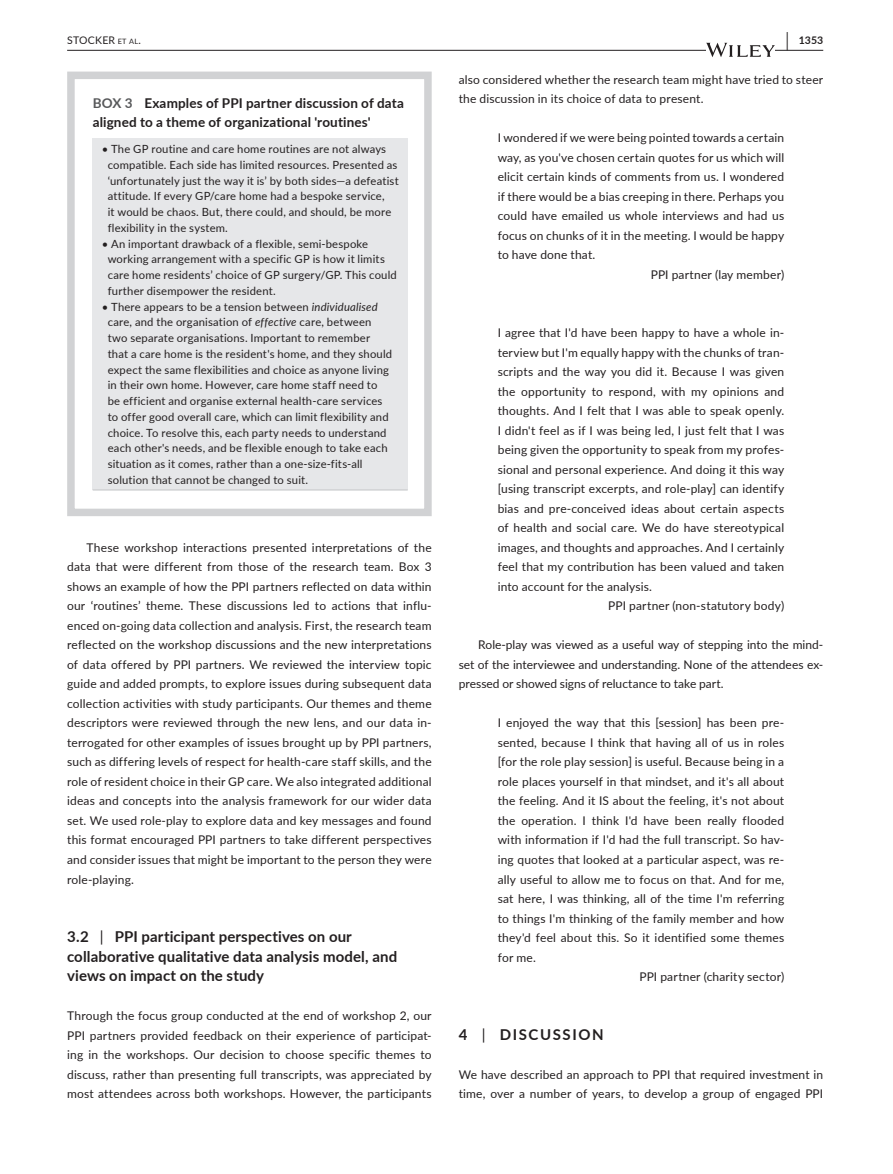
<style>
.page{position:relative;width:893px;height:1174px;background:#fff}
.page>*{position:absolute;margin:0;border:0;box-sizing:border-box;transform-origin:0 0}
.t1{font:700 19.5px "Lato";color:#231f20;scale:.48 1}
.t2{font:700 15px/19.5px "Lato";letter-spacing:.01em;color:#231f20}
.t3{font:700 15px "Lato";letter-spacing:.11em;color:#231f20}
.t4{font:700 13.5px/19.5px "Lato";letter-spacing:.01em;color:#231f20}
.t5{font:12px/19.5px "Lato";letter-spacing:.015em;color:#231f20;text-align:justify}
.t6{font:11.25px/15.8px "Lato";letter-spacing:.02em;color:#231f20}
.t7{font:10.5px "Lato";letter-spacing:.02em;color:#231f20}
.t8{font:700 10.5px "Lato";color:#231f20}
.s1{font-size:7.35px}
.s2{color:#57585a}
.s3{font-style:italic}
.s4{font-weight:400}
</style>
<div class="page">
<hr style="left:67px;top:50px;width:756px;height:1px;background:#231f20">
<svg style="left:706px;top:43px;width:69px;height:14px"></svg>
<div style="left:93px;top:138px;width:315px;height:352px;background:#e6e7e9"></div>
<hr style="left:93px;top:489px;width:315px;height:1px;background:#d1d2d4">
<div style="left:67px;top:72px;width:365px;height:444px;border:8px solid #d1d2d4"></div>
<h1 class="t1" style="left:786px;top:25px;width:7px">|</h1>
<p class="t7" style="left:67px;top:33px;width:75px">STOCKER <span class="s1">et al</span>.</p>
<p class="t8" style="left:799px;top:33px;width:26px">1353</p>
<p class="t4" style="left:93px;top:93px;width:313px"><span class="s2">BOX 3</span> Examples of PPI partner discussion of data aligned to a theme of organizational 'routines'</p>
<p class="t6" style="left:108px;top:141px;width:292px;text-indent:-6px">• The GP routine and care home routines are not always compatible. Each side has limited resources. Presented as ‘unfortunately just the way it is’ by both sides—a defeatist attitude. If every GP/care home had a bespoke service,<br>it would be chaos. But, there could, and should, be more flexibility in the system.</p>
<p class="t6" style="left:108px;top:235px;width:291px;text-indent:-6px">• An important drawback of a flexible, semi-bespoke working arrangement with a specific GP is how it limits care home residents’ choice of GP surgery/GP. This could further disempower the resident.</p>
<p class="t6" style="left:108px;top:298px;width:286px;text-indent:-6px">• There appears to be a tension between <span class="s3">individualised </span>care, and the organisation of <span class="s3">effective</span> care, between two separate organisations. Important to remember that a care home is the resident's home, and they should expect the same flexibilities and choice as anyone living in their own home. However, care home staff need to be efficient and organise external health-care services to offer good overall care, which can limit flexibility and choice. To resolve this, each party needs to understand each other's needs, and be flexible enough to take each situation as it comes, rather than a one-size-fits-all solution that cannot be changed to suit.</p>
<p class="t5" style="left:67px;top:537px;width:366px;text-indent:20px">These workshop interactions presented interpretations of the data that were different from those of the research team. Box 3 shows an example of how the PPI partners reflected on data within our ‘routines’ theme. These discussions led to actions that influ&shy;enced on-going data collection and analysis. First, the research team reflected on the workshop discussions and the new interpretations of data offered by PPI partners. We reviewed the interview topic guide and added prompts, to explore issues during subsequent data collection activities with study participants. Our themes and theme descriptors were reviewed through the new lens, and our data in&shy;terrogated for other examples of issues brought up by PPI partners, such as differing levels of respect for health-care staff skills, and the role of resident choice in their GP care. We also integrated additional ideas and concepts into the analysis framework for our wider data set. We used role-play to explore data and key messages and found this format encouraged PPI partners to take different perspectives and consider issues that might be important to the person they were role-playing.</p>
<p class="t2" style="left:67px;top:926px;width:332px">3.2 <span class="s4">|</span> PPI participant perspectives on our collaborative qualitative data analysis model, and views on impact on the study</p>
<p class="t5" style="left:67px;top:1005px;width:366px">Through the focus group conducted at the end of workshop 2, our PPI partners provided feedback on their experience of participat&shy;ing in the workshops. Our decision to choose specific themes to discuss, rather than presenting full transcripts, was appreciated by most attendees across both workshops. However, the participants</p>
<p class="t5" style="left:459px;top:69px;width:366px">also considered whether the research team might have tried to steer the discussion in its choice of data to present.</p>
<p class="t5" style="left:498px;top:128px;width:288px">I wondered if we were being pointed towards a certain</p>
<p class="t5" style="left:498px;top:147px;width:288px">way, as you've chosen certain quotes for us which will</p>
<p class="t5" style="left:498px;top:167px;width:288px">elicit certain kinds of comments from us. I wondered</p>
<p class="t5" style="left:498px;top:186px;width:288px">if there would be a bias creeping in there. Perhaps you</p>
<p class="t5" style="left:498px;top:206px;width:288px">could have emailed us whole interviews and had us</p>
<p class="t5" style="left:498px;top:225px;width:288px">focus on chunks of it in the meeting. I would be happy</p>
<p class="t5" style="left:498px;top:245px;width:99px">to have done that.</p>
<p class="t5" style="left:651px;top:264px;width:135px">PPI partner (lay member)</p>
<p class="t5" style="left:498px;top:323px;width:288px">I agree that I'd have been happy to have a whole in-</p>
<p class="t5" style="left:498px;top:342px;width:288px">terview but I'm equally happy with the chunks of tran-</p>
<p class="t5" style="left:498px;top:362px;width:288px">scripts and the way you did it. Because I was given</p>
<p class="t5" style="left:498px;top:381px;width:288px">the opportunity to respond, with my opinions and</p>
<p class="t5" style="left:498px;top:401px;width:288px">thoughts. And I felt that I was able to speak openly.</p>
<p class="t5" style="left:498px;top:420px;width:288px">I didn't feel as if I was being led, I just felt that I was</p>
<p class="t5" style="left:498px;top:440px;width:288px">being given the opportunity to speak from my profes-</p>
<p class="t5" style="left:498px;top:459px;width:288px">sional and personal experience. And doing it this way</p>
<p class="t5" style="left:498px;top:479px;width:288px">[using transcript excerpts, and role-play] can identify</p>
<p class="t5" style="left:498px;top:498px;width:288px">bias and pre-conceived ideas about certain aspects</p>
<p class="t5" style="left:498px;top:518px;width:288px">of health and social care. We do have stereotypical</p>
<p class="t5" style="left:498px;top:537px;width:288px">images, and thoughts and approaches. And I certainly</p>
<p class="t5" style="left:498px;top:557px;width:288px">feel that my contribution has been valued and taken</p>
<p class="t5" style="left:498px;top:576px;width:156px">into account for the analysis.</p>
<p class="t5" style="left:608px;top:596px;width:178px">PPI partner (non-statutory body)</p>
<p class="t5" style="left:459px;top:635px;width:366px;text-indent:20px">Role-play was viewed as a useful way of stepping into the mind&shy;set of the interviewee and understanding. None of the attendees ex&shy;pressed or showed signs of reluctance to take part.</p>
<p class="t5" style="left:498px;top:713px;width:288px">I enjoyed the way that this [session] has been pre-</p>
<p class="t5" style="left:498px;top:732px;width:288px">sented, because I think that having all of us in roles</p>
<p class="t5" style="left:498px;top:752px;width:288px">[for the role play session] is useful. Because being in a</p>
<p class="t5" style="left:498px;top:771px;width:288px">role places yourself in that mindset, and it's all about</p>
<p class="t5" style="left:498px;top:791px;width:288px">the feeling. And it IS about the feeling, it's not about</p>
<p class="t5" style="left:498px;top:810px;width:288px">the operation. I think I'd have been really flooded</p>
<p class="t5" style="left:498px;top:830px;width:288px">with information if I'd had the full transcript. So hav-</p>
<p class="t5" style="left:498px;top:849px;width:288px">ing quotes that looked at a particular aspect, was re-</p>
<p class="t5" style="left:498px;top:869px;width:288px">ally useful to allow me to focus on that. And for me,</p>
<p class="t5" style="left:498px;top:888px;width:288px">sat here, I was thinking, all of the time I'm referring</p>
<p class="t5" style="left:498px;top:908px;width:288px">to things I'm thinking of the family member and how</p>
<p class="t5" style="left:498px;top:927px;width:288px">they'd feel about this. So it identified some themes</p>
<p class="t5" style="left:498px;top:947px;width:40px">for me.</p>
<p class="t5" style="left:639px;top:966px;width:146px">PPI partner (charity sector)</p>
<p class="t3" style="left:459px;top:1023px;width:147px">4 <span class="s4">|</span> DISCUSSION</p>
<p class="t5" style="left:459px;top:1064px;width:366px">We have described an approach to PPI that required investment in time, over a number of years, to develop a group of engaged PPI</p>
</div>
